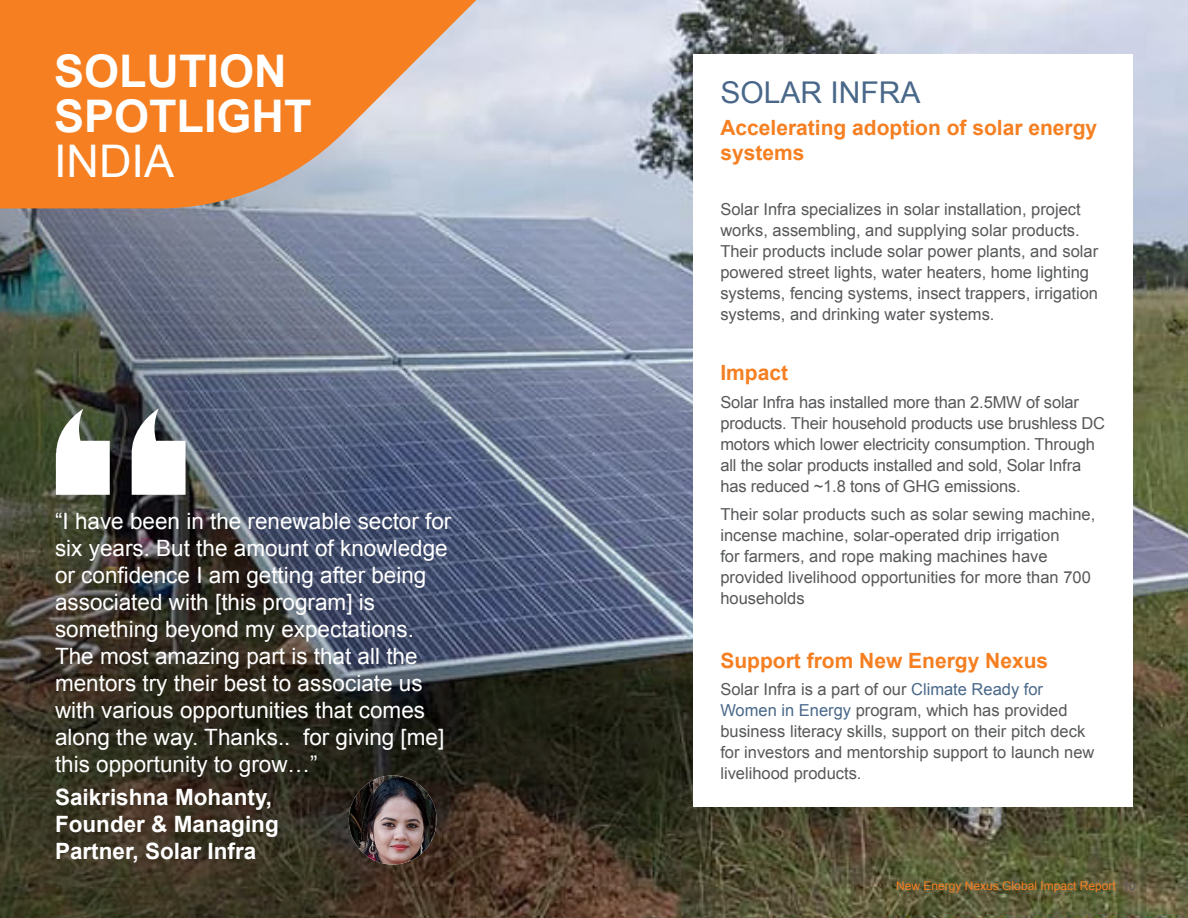
<style>
.page{position:relative;width:1188px;height:918px;background:#fff}
.page>*{position:absolute;margin:0;border:0;box-sizing:border-box;transform-origin:0 0}
.chapter_head{font:700 45px/45px "Arial";color:#fff}
.heading{font:30px "Arial";color:#496889}
.captions{font:22.5px/27px "Arial";color:#fff}
.captions-2{font:700 22.5px/27px "Arial";color:#fff}
.subhead{font:700 21px/25.2px "Arial";color:#f57f21}
.body{font:16.5px/21px "Arial";color:#57585a}
.t1{font:12px "Arial";color:#f57f21}
.s1{font-weight:400}
.s2{color:#496889}
.s3{color:#57585a}
</style>
<div class="page">
<img style="left:715px;top:0;width:473px;height:918px">
<img style="left:0;top:0;width:715px;height:918px">
<svg style="left:56px;top:409px;width:54px;height:86px"></svg>
<svg style="left:132px;top:408px;width:54px;height:87px"></svg>
<div style="left:693px;top:54px;width:440px;height:752px;background:#fff"></div>
<img style="left:349px;top:775px;width:88px;height:90px">
<svg style="left:0;top:0;width:529px;height:208px;background:#e7985b"></svg>
<p class="chapter_head" style="left:54px;top:50px;width:259px">SOLUTION<br>SPOTLIGHT<br><span class="s1">INDIA</span></p>
<p class="captions" style="left:55px;top:508px;width:398px">“I have been in the renewable sector for six years. But the amount of knowledge or confidence I am getting after being associated with [this program] is something beyond my expectations.<br>The most amazing part is that all the mentors try their best to associate us with various opportunities that comes along the way. Thanks.. for giving [me] this opportunity to grow…”</p>
<p class="captions-2" style="left:55px;top:785px;width:225px">Saikrishna Mohanty,<br>Founder &amp; Managing<br>Partner, Solar Infra</p>
<p class="heading" style="left:720px;top:73px;width:202px">SOLAR INFRA</p>
<p class="subhead" style="left:720px;top:116px;width:378px">Accelerating adoption of solar energy systems</p>
<p class="body" style="left:720px;top:199px;width:379px">Solar Infra specializes in solar installation, project works, assembling, and supplying solar products.<br>Their products include solar power plants, and solar powered street lights, water heaters, home lighting systems, fencing systems, insect trappers, irrigation systems, and drinking water systems.</p>
<p class="subhead" style="left:720px;top:361px;width:69px">Impact</p>
<p class="body" style="left:720px;top:392px;width:386px">Solar Infra has installed more than 2.5MW of solar products. Their household products use brushless DC motors which lower electricity consumption. Through all the solar products installed and sold, Solar Infra has reduced ~1.8 tons of GHG emissions.</p>
<p class="body" style="left:720px;top:504px;width:377px">Their solar products such as solar sewing machine, incense machine, solar-operated drip irrigation<br>for farmers, and rope making machines have provided livelihood opportunities for more than 700 households</p>
<p class="subhead" style="left:720px;top:648px;width:329px">Support from New Energy Nexus</p>
<p class="body" style="left:720px;top:679px;width:376px">Solar Infra is a part of our <span class="s2">Climate Ready for Women in Energy</span> program, which has provided business literacy skills, support on their pitch deck for investors and mentorship support to launch new livelihood products.</p>
<p class="t1" style="left:896px;top:878px;width:241px">New Energy Nexus Global Impact Report <span class="s3">10</span></p>
</div>
